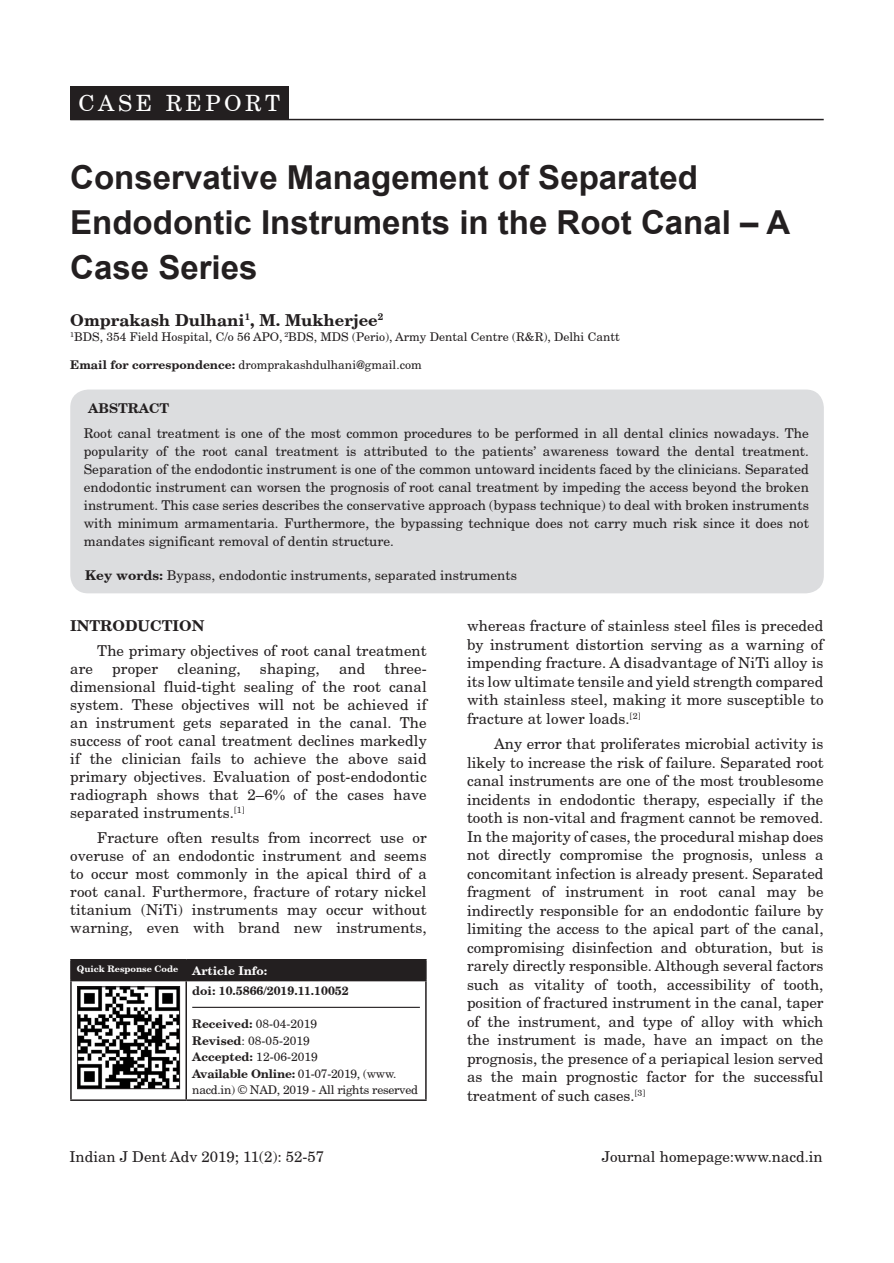
<style>
.page{position:relative;width:894px;height:1263px;background:#fff}
.page>*{position:absolute;margin:0;border:0;box-sizing:border-box;transform-origin:0 0}
.AT{font:700 33px/45px "Arial";color:#231f20}
.AH{font:22.5px "New Century Schlbk";letter-spacing:.16em;color:#fff}
.AU{font:700 16.5px "New Century Schlbk";color:#231f20}
.TX{font:15px/18.5px "New Century Schlbk";letter-spacing:.005em;color:#231f20;text-align:justify}
.FN_JURN{font:15px "New Century Schlbk";color:#231f20}
.t1{font:700 15px "New Century Schlbk";color:#231f20}
.ABS{font:13.5px/18px "New Century Schlbk";color:#231f20;text-align:justify}
.KWD{font:13.5px "New Century Schlbk";color:#231f20}
.ABSH{font:700 13.5px "New Century Schlbk";color:#231f20}
.ART_Info{font:12px/16.5px "New Century Schlbk";letter-spacing:-.02em;color:#231f20}
.AFF{font:12px "New Century Schlbk";color:#231f20}
.ADD{font:12px "New Century Schlbk";color:#231f20}
.DOI{font:700 12px "New Century Schlbk";color:#231f20}
.ART_Info-2{font:700 12px "New Century Schlbk";color:#fff}
.QR{font:700 9px "New Century Schlbk";color:#fff}
.s1{font-weight:700}
.s2{font-family:"Times New Roman"}
</style>
<div class="page">
<hr style="left:70px;top:119px;width:753px;height:1px;background:#231f20">
<div style="left:70px;top:389px;width:753px;height:204px;background:#dcdddf;border-radius:18px"></div>
<hr style="left:70px;top:979px;width:116px;height:2px;background:#231f20">
<hr style="left:186px;top:979px;width:240px;height:2px;background:#231f20">
<div style="left:70px;top:959px;width:356px;height:21px;background:#231f20"></div>
<hr style="left:70px;top:981px;width:2px;height:118px;background:#231f20">
<hr style="left:185px;top:981px;width:2px;height:118px;background:#231f20">
<hr style="left:425px;top:981px;width:1px;height:118px;background:#231f20">
<hr style="left:70px;top:1099px;width:116px;height:2px;background:#231f20">
<hr style="left:186px;top:1099px;width:240px;height:2px;background:#231f20">
<img style="left:79px;top:988px;width:99px;height:98px">
<div style="left:77px;top:986px;width:103px;height:102px;border:1px solid #231f20"></div>
<hr style="left:192px;top:1006px;width:228px;height:2px;background:#231f20">
<div style="left:70px;top:86px;width:218px;height:33px;background:#231f20"></div>
<p class="AH" style="left:78px;top:89px;width:203px">CASE REPORT</p>
<p class="AT" style="left:70px;top:156px;width:721px">Conservative Management of Separated<br>Endodontic Instruments in the Root Canal – A<br>Case Series</p>
<p class="AU" style="left:70px;top:309px;width:314px">Omprakash Dulhani<sup>1</sup>, M. Mukherjee<sup>2</sup></p>
<p class="AFF" style="left:70px;top:329px;width:550px"><sup>1</sup>BDS, 354 Field Hospital, C/o 56 APO, <sup>2</sup>BDS, MDS (Perio), Army Dental Centre (R&amp;R), Delhi Cantt</p>
<p class="ADD" style="left:70px;top:357px;width:353px"><span class="s1">Email for correspondence:</span> dromprakashdulhani@gmail.com</p>
<p class="ABSH" style="left:88px;top:399px;width:83px">ABSTRACT</p>
<p class="ABS" style="left:84px;top:423px;width:726px">Root canal treatment is one of the most common procedures to be performed in all dental clinics nowadays. The popularity of the root canal treatment is attributed to the patients’ awareness toward the dental treatment.<br>Separation of the endodontic instrument is one of the common untoward incidents faced by the clinicians. Separated endodontic instrument can worsen the prognosis of root canal treatment by impeding the access beyond the broken instrument. This case series describes the conservative approach (bypass technique) to deal with broken instruments with minimum armamentaria. Furthermore, the bypassing technique does not carry much risk since it does not mandates significant removal of dentin structure.</p>
<p class="KWD" style="left:85px;top:566px;width:433px"><span class="s1">Key words:</span> Bypass, endodontic instruments, separated instruments</p>
<h1 class="t1" style="left:70px;top:616px;width:135px">INTRODUCTION</h1>
<p class="TX" style="left:97px;top:641px;width:331px">The primary objectives of root canal treatment</p>
<p class="TX" style="left:70px;top:659px;width:24px">are</p>
<p class="TX" style="left:112px;top:659px;width:47px">proper</p>
<p class="TX" style="left:177px;top:659px;width:65px">cleaning,</p>
<p class="TX" style="left:260px;top:659px;width:61px">shaping,</p>
<p class="TX" style="left:339px;top:659px;width:28px">and</p>
<p class="TX" style="left:70px;top:659px;width:358px;line-height:18px;text-indent:314px">three&shy;dimensional fluid-tight sealing of the root canal system. These objectives will not be achieved if an instrument gets separated in the canal. The success of root canal treatment declines markedly if the clinician fails to achieve the above said primary objectives. Evaluation of post-endodontic radiograph shows that 2–6<span class="s2">%</span> of the cases have separated instruments.<sup>[1]</sup></p>
<p class="TX" style="left:70px;top:828px;width:358px;line-height:18px;text-indent:27px">Fracture often results from incorrect use or overuse of an endodontic instrument and seems to occur most commonly in the apical third of a root canal. Furthermore, fracture of rotary nickel titanium (NiTi) instruments may occur without warning, even with brand new instruments,</p>
<p class="QR" style="left:77px;top:963px;width:103px">Quick Response Code</p>
<p class="ART_Info-2" style="left:192px;top:962px;width:76px">Article Info:</p>
<p class="DOI" style="left:192px;top:983px;width:158px">doi: 10.5866/2019.11.10052</p>
<p class="ART_Info" style="left:192px;top:1015px;width:227px"><span class="s1">Received:</span> 08-04-2019<br><span class="s1">Revised</span>: 08-05-2019<br><span class="s1">Accepted:</span> 12-06-2019<br><span class="s1">Available Online:</span> 01-07-2019, (www. nacd.in) © NAD, 2019 - All rights reserved</p>
<p class="TX" style="left:467px;top:616px;width:358px">whereas fracture of stainless steel files is preceded by instrument distortion serving as a warning of impending fracture. A disadvantage of NiTi alloy is its low ultimate tensile and yield strength compared with stainless steel, making it more susceptible to fracture at lower loads.<sup>[2]</sup></p>
<p class="TX" style="left:467px;top:734px;width:358px;text-indent:27px">Any error that proliferates microbial activity is likely to increase the risk of failure. Separated root canal instruments are one of the most troublesome incidents in endodontic therapy, especially if the tooth is non-vital and fragment cannot be removed.<br>In the majority of cases, the procedural mishap does not directly compromise the prognosis, unless a concomitant infection is already present. Separated fragment of instrument in root canal may be indirectly responsible for an endodontic failure by limiting the access to the apical part of the canal, compromising disinfection and obturation, but is rarely directly responsible. Although several factors such as vitality of tooth, accessibility of tooth, position of fractured instrument in the canal, taper of the instrument, and type of alloy with which the instrument is made, have an impact on the prognosis, the presence of a periapical lesion served as the main prognostic factor for the successful treatment of such cases.<sup>[3]</sup></p>
<p class="FN_JURN" style="left:69px;top:1147px;width:256px">Indian J Dent Adv 2019; 11(2): 52-57</p>
<p class="FN_JURN" style="left:601px;top:1147px;width:222px">Journal homepage:www.nacd.in</p>
</div>
